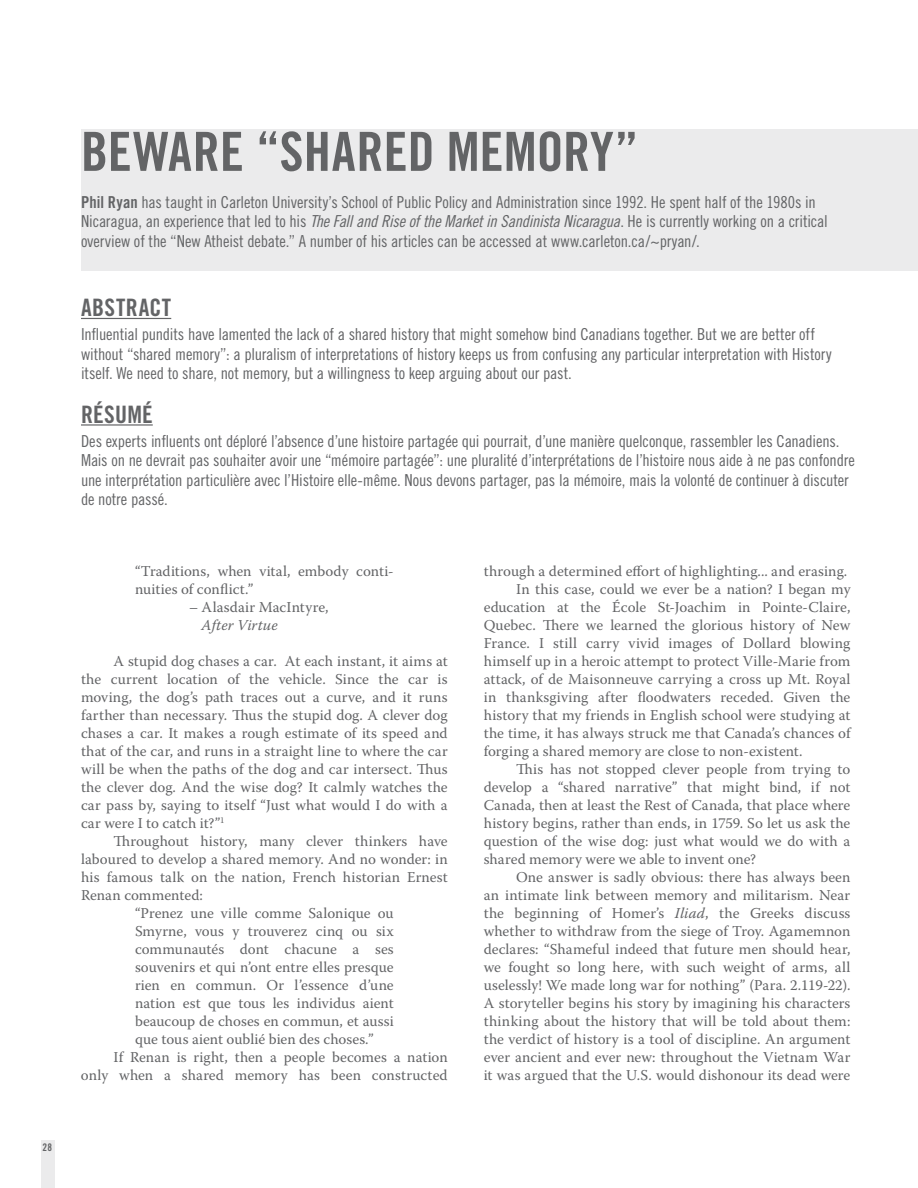
<style>
.page{position:relative;width:918px;height:1188px;background:#fff}
.page>*{position:absolute;margin:0;border:0;box-sizing:border-box;transform-origin:0 0}
.t1{font:54px "Trade Gothic Bold Cond Twenty";color:#636466}
.t2{font:24px "Trade Gothic Bold Cond Twenty";letter-spacing:.02em;color:#636466}
.t3{font:16.5px/19.5px "Trade Gothic Cond Eighteen";letter-spacing:-.01em;color:#636466}
.t4{font:15px/18px "Warnock Pro";letter-spacing:.005em;color:#636466}
.t5{font:italic 15px "Warnock Pro";letter-spacing:.015em;color:#636466}
.t6{font:10.5px "Trade Gothic Bold Cond Twenty";color:#636466}
.s1{font-family:"Trade Gothic Bold Cond Twenty"}
.s2{font-family:"Trade Gothic Cond Eighteen Obl"}
.s3{font-style:italic}
</style>
<div class="page">
<div style="left:41px;top:1140px;width:13px;height:48px;background:#ebebec"></div>
<hr style="left:81px;top:318px;width:90px;height:1px;background:#636466">
<hr style="left:81px;top:424px;width:72px;height:2px;background:#636466">
<div style="left:81px;top:130px;width:836px;height:141px;background:#ebebec"></div>
<p class="t6" style="left:43px;top:1141px;width:11px">28</p>
<h1 class="t1" style="left:81px;top:119px;width:559px">BEWARE “SHARED MEMORY”</h1>
<p class="t3" style="left:81px;top:192px;width:748px"><span class="s1">PHIL RYAN</span> has taught in Carleton University’s School of Public Policy and Administration since 1992. He spent half of the 1980s in<br>Nicaragua, an experience that led to his <span class="s2">The Fall and Rise of the Market in Sandinista Nicaragua</span>. He is currently working on a critical overview of the “New Atheist debate.” A number of his articles can be accessed at www.carleton.ca/~pryan/.</p>
<h2 class="t2" style="left:81px;top:293px;width:92px">ABSTRACT</h2>
<p class="t3" style="left:81px;top:324px;width:752px">Influential pundits have lamented the lack of a shared history that might somehow bind Canadians together. But we are better off without “shared memory”: a pluralism of interpretations of history keeps us from confusing any particular interpretation with History itself. We need to share, not memory, but a willingness to keep arguing about our past.</p>
<h2 class="t2" style="left:81px;top:399px;width:73px">RÉSUMÉ</h2>
<p class="t3" style="left:81px;top:431px;width:775px">Des experts influents ont déploré l’absence d’une histoire partagée qui pourrait, d’une manière quelconque, rassembler les Canadiens.<br>Mais on ne devrait pas souhaiter avoir une “mémoire partagée”: une pluralité d’interprétations de l’histoire nous aide à ne pas confondre une interprétation particulière avec l’Histoire elle-même. Nous devons partager, pas la mémoire, mais la volonté de continuer à discuter de notre passé.</p>
<p class="t4" style="left:135px;top:562px;width:260px">“Traditions, when vital, embody conti&shy;nuities of conflict.”</p>
<p class="t4" style="left:189px;top:598px;width:141px">– Alasdair MacIntyre,</p>
<p class="t5" style="left:202px;top:616px;width:78px">After Virtue</p>
<p class="t4" style="left:81px;top:652px;width:368px;text-align:justify;text-indent:32px">A stupid dog chases a car. At each instant, it aims at the current location of the vehicle. Since the car is moving, the dog’s path traces out a curve, and it runs farther than necessary. Thus the stupid dog. A clever dog chases a car. It makes a rough estimate of its speed and that of the car, and runs in a straight line to where the car will be when the paths of the dog and car intersect. Thus the clever dog. And the wise dog? It calmly watches the car pass by, saying to itself “Just what would I do with a car were I to catch it?”<sup>1</sup></p>
<p class="t4" style="left:113px;top:832px;width:336px">Throughout history, many clever thinkers have</p>
<p class="t4" style="left:81px;top:850px;width:368px">laboured to develop a shared memory. And no wonder: in</p>
<p class="t4" style="left:81px;top:868px;width:368px">his famous talk on the nation, French historian Ernest</p>
<p class="t4" style="left:81px;top:886px;width:123px">Renan commented:</p>
<p class="t4" style="left:135px;top:904px;width:260px">“Prenez une ville comme Salonique ou</p>
<p class="t4" style="left:135px;top:922px;width:260px">Smyrne, vous y trouverez cinq ou six</p>
<p class="t4" style="left:135px;top:940px;width:260px">communautés dont chacune a ses</p>
<p class="t4" style="left:135px;top:958px;width:260px">souvenirs et qui n’ont entre elles presque</p>
<p class="t4" style="left:135px;top:976px;width:260px">rien en commun. Or l’essence d’une</p>
<p class="t4" style="left:135px;top:994px;width:260px">nation est que tous les individus aient</p>
<p class="t4" style="left:135px;top:1012px;width:260px">beaucoup de choses en commun, et aussi</p>
<p class="t4" style="left:135px;top:1030px;width:240px">que tous aient oublié bien des choses.”</p>
<p class="t4" style="left:113px;top:1048px;width:336px">If Renan is right, then a people becomes a nation</p>
<p class="t4" style="left:81px;top:1066px;width:368px">only when a shared memory has been constructed</p>
<p class="t4" style="left:484px;top:562px;width:365px">through a determined effort of highlighting... and erasing.</p>
<p class="t4" style="left:516px;top:580px;width:336px">In this case, could we ever be a nation? I began my</p>
<p class="t4" style="left:484px;top:598px;width:368px">education at the École St-Joachim in Pointe-Claire,</p>
<p class="t4" style="left:484px;top:616px;width:368px">Quebec. There we learned the glorious history of New</p>
<p class="t4" style="left:484px;top:634px;width:368px">France. I still carry vivid images of Dollard blowing</p>
<p class="t4" style="left:484px;top:652px;width:368px">himself up in a heroic attempt to protect Ville-Marie from</p>
<p class="t4" style="left:484px;top:670px;width:368px">attack, of de Maisonneuve carrying a cross up Mt. Royal</p>
<p class="t4" style="left:484px;top:688px;width:368px">in thanksgiving after floodwaters receded. Given the</p>
<p class="t4" style="left:484px;top:706px;width:368px">history that my friends in English school were studying at</p>
<p class="t4" style="left:484px;top:724px;width:368px">the time, it has always struck me that Canada’s chances of</p>
<p class="t4" style="left:484px;top:742px;width:320px">forging a shared memory are close to non-existent.</p>
<p class="t4" style="left:516px;top:760px;width:336px">This has not stopped clever people from trying to</p>
<p class="t4" style="left:484px;top:778px;width:368px">develop a “shared narrative” that might bind, if not</p>
<p class="t4" style="left:484px;top:796px;width:368px">Canada, then at least the Rest of Canada, that place where</p>
<p class="t4" style="left:484px;top:814px;width:368px">history begins, rather than ends, in 1759. So let us ask the</p>
<p class="t4" style="left:484px;top:832px;width:368px">question of the wise dog: just what would we do with a</p>
<p class="t4" style="left:484px;top:850px;width:274px">shared memory were we able to invent one?</p>
<p class="t4" style="left:516px;top:868px;width:336px">One answer is sadly obvious: there has always been</p>
<p class="t4" style="left:484px;top:886px;width:368px">an intimate link between memory and militarism. Near</p>
<p class="t4" style="left:484px;top:904px;width:368px">the beginning of Homer’s <span class="s3">Iliad</span>, the Greeks discuss</p>
<p class="t4" style="left:484px;top:922px;width:368px">whether to withdraw from the siege of Troy. Agamemnon</p>
<p class="t4" style="left:484px;top:940px;width:368px">declares: “Shameful indeed that future men should hear,</p>
<p class="t4" style="left:484px;top:958px;width:368px">we fought so long here, with such weight of arms, all</p>
<p class="t4" style="left:484px;top:976px;width:368px">uselessly! We made long war for nothing” (Para. 2.119-22).</p>
<p class="t4" style="left:484px;top:994px;width:368px">A storyteller begins his story by imagining his characters</p>
<p class="t4" style="left:484px;top:1012px;width:368px">thinking about the history that will be told about them:</p>
<p class="t4" style="left:484px;top:1030px;width:368px">the verdict of history is a tool of discipline. An argument</p>
<p class="t4" style="left:484px;top:1048px;width:368px">ever ancient and ever new: throughout the Vietnam War</p>
<p class="t4" style="left:484px;top:1066px;width:368px">it was argued that the U.S. would dishonour its dead were</p>
</div>
